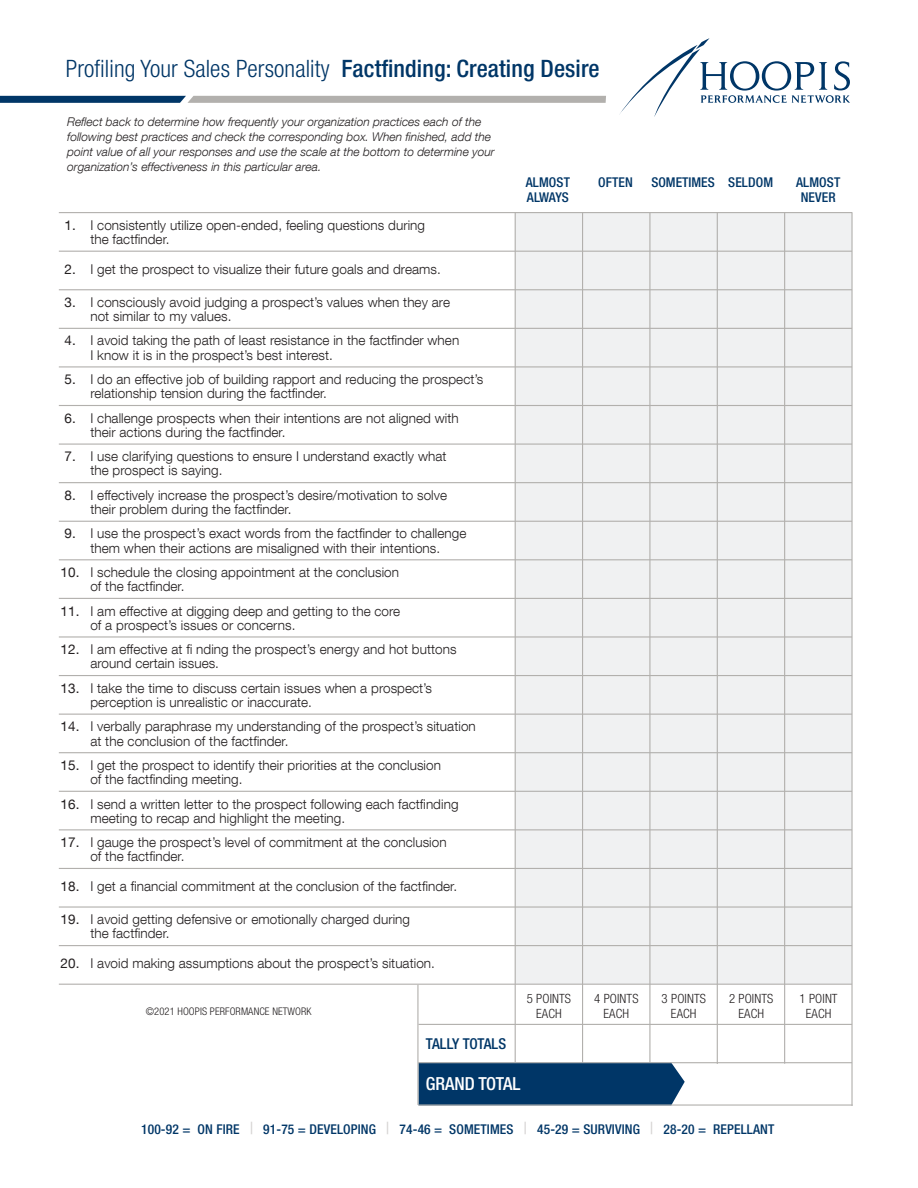
<style>
.page{position:relative;width:918px;height:1188px;background:#fff}
.page>*{position:absolute;margin:0;border:0;box-sizing:border-box;transform-origin:0 0}
.t1{font:300 condensed 24px "Helvetica Neue LT Com";letter-spacing:.005em;color:#003667}
.t2{font:500 condensed 18px "Helvetica Neue LT Com";color:#fff}
.sub_heading{font:500 condensed 15px "Helvetica Neue LT Com";letter-spacing:-.02em;color:#003667}
.t3{font:300 13.5px/14.2px "Helvetica Neue LT Com";letter-spacing:.005em;color:#231f20}
.sub_heading-2{font:500 condensed 13.5px "Helvetica Neue LT Com";letter-spacing:.01em;color:#003667}
.info{font:300 condensed 12.75px/15px "Helvetica Neue LT Com";letter-spacing:.01em;color:#231f20;text-align:center}
.t4{font:italic 300 12px/15px "Helvetica Neue LT Com";color:#231f20}
.info-2{font:300 condensed 10.5px "Helvetica Neue LT Com";letter-spacing:.01em;color:#231f20}
.s1{font-weight:500}
.s2{font-weight:400}
.s3{font-size:16.8px;color:#d6d4d3}
</style>
<div class="page">
<div style="left:515px;top:213px;width:337px;height:771px;background:#f0f1f2"></div>
<hr style="left:59px;top:251px;width:793px;height:1px;background:#b2b0ad">
<hr style="left:59px;top:289px;width:793px;height:1px;background:#b2b0ad">
<hr style="left:59px;top:328px;width:793px;height:1px;background:#b2b0ad">
<hr style="left:59px;top:366px;width:793px;height:1px;background:#b2b0ad">
<hr style="left:59px;top:405px;width:793px;height:1px;background:#b2b0ad">
<hr style="left:59px;top:444px;width:793px;height:1px;background:#b2b0ad">
<hr style="left:59px;top:482px;width:793px;height:1px;background:#b2b0ad">
<hr style="left:59px;top:521px;width:793px;height:1px;background:#b2b0ad">
<hr style="left:59px;top:559px;width:793px;height:1px;background:#b2b0ad">
<hr style="left:59px;top:598px;width:793px;height:1px;background:#b2b0ad">
<hr style="left:59px;top:636px;width:793px;height:2px;background:#b2b0ad">
<hr style="left:59px;top:675px;width:793px;height:1px;background:#b2b0ad">
<hr style="left:59px;top:714px;width:793px;height:1px;background:#b2b0ad">
<hr style="left:59px;top:752px;width:793px;height:1px;background:#b2b0ad">
<hr style="left:59px;top:791px;width:793px;height:1px;background:#b2b0ad">
<hr style="left:59px;top:829px;width:793px;height:1px;background:#b2b0ad">
<hr style="left:59px;top:868px;width:793px;height:1px;background:#b2b0ad">
<hr style="left:59px;top:906px;width:793px;height:2px;background:#b2b0ad">
<hr style="left:59px;top:945px;width:793px;height:1px;background:#b2b0ad">
<hr style="left:59px;top:984px;width:793px;height:1px;background:#b2b0ad">
<hr style="left:59px;top:212px;width:793px;height:1px;background:#b2b0ad">
<hr style="left:851px;top:212px;width:2px;height:894px;background:#b2b0ad">
<hr style="left:515px;top:212px;width:1px;height:850px;background:#b2b0ad">
<hr style="left:582px;top:212px;width:1px;height:852px;background:#b2b0ad">
<hr style="left:649px;top:213px;width:1px;height:850px;background:#b2b0ad">
<hr style="left:717px;top:212px;width:1px;height:852px;background:#b2b0ad">
<hr style="left:784px;top:212px;width:1px;height:852px;background:#b2b0ad">
<svg style="left:619px;top:38px;width:231px;height:79px"></svg>
<svg style="left:0;top:96px;width:606px;height:7px;background:#808e9b"></svg>
<div style="left:418px;top:1063px;width:267px;height:41px;background:#003667"></div>
<hr style="left:418px;top:1062px;width:434px;height:1px;background:#b2b0ad">
<hr style="left:418px;top:1024px;width:434px;height:1px;background:#b2b0ad">
<hr style="left:418px;top:1104px;width:435px;height:2px;background:#b2b0ad">
<hr style="left:417px;top:985px;width:1px;height:120px;background:#b2b0ad">
<p class="t1" style="left:66px;top:55px;width:535px">Profiling Your Sales Personality <span class="s1">Factfinding: Creating Desire</span></p>
<p class="t4" style="left:67px;top:114px;width:429px">Reflect back to determine how frequently your organization practices each of the following best practices and check the corresponding box. When finished, add the point value of all your responses and use the scale at the bottom to determine your organization’s effectiveness in this particular area.</p>
<p class="t3" style="left:90px;top:218px;width:336px;text-indent:-26px"><span class="s2">1.</span> I consistently utilize open-ended, feeling questions during the factfinder.</p>
<p class="t3" style="left:64px;top:262px;width:378px"><span class="s2">2.</span> I get the prospect to visualize their future goals and dreams.</p>
<p class="t3" style="left:90px;top:295px;width:361px;text-indent:-26px"><span class="s2">3.</span> I consciously avoid judging a prospect’s values when they are not similar to my values.</p>
<p class="t3" style="left:90px;top:333px;width:370px;text-indent:-26px"><span class="s2">4.</span> I avoid taking the path of least resistance in the factfinder when<br>I know it is in the prospect’s best interest.</p>
<p class="t3" style="left:90px;top:372px;width:394px;text-indent:-26px"><span class="s2">5.</span> I do an effective job of building rapport and reducing the prospect’s relationship tension during the factfinder.</p>
<p class="t3" style="left:90px;top:410px;width:370px;text-indent:-26px"><span class="s2">6.</span> I challenge prospects when their intentions are not aligned with their actions during the factfinder.</p>
<p class="t3" style="left:90px;top:449px;width:358px;text-indent:-26px"><span class="s2">7.</span> I use clarifying questions to ensure I understand exactly what the prospect is saying.</p>
<p class="t3" style="left:90px;top:488px;width:358px;text-indent:-26px"><span class="s2">8.</span> I effectively increase the prospect’s desire/motivation to solve their problem during the factfinder.</p>
<p class="t3" style="left:64px;top:526px;width:404px;text-align:center"><span class="s2">9.</span> I use the prospect’s exact words from the factfinder to challenge them when their actions are misaligned with their intentions.</p>
<p class="t3" style="left:90px;top:565px;width:310px;text-indent:-30px"><span class="s2">10.</span> I schedule the closing appointment at the conclusion of the factfinder.</p>
<p class="t3" style="left:90px;top:603px;width:311px;text-indent:-30px"><span class="s2">11.</span> I am effective at digging deep and getting to the core of a prospect’s issues or concerns.</p>
<p class="t3" style="left:90px;top:642px;width:368px;text-indent:-30px"><span class="s2">12.</span> I am effective at fi nding the prospect’s energy and hot buttons around certain issues.</p>
<p class="t3" style="left:90px;top:681px;width:343px;text-indent:-30px"><span class="s2">13.</span> I take the time to discuss certain issues when a prospect’s perception is unrealistic or inaccurate.</p>
<p class="t3" style="left:90px;top:719px;width:387px;text-indent:-30px"><span class="s2">14.</span> I verbally paraphrase my understanding of the prospect’s situation at the conclusion of the factfinder.</p>
<p class="t3" style="left:90px;top:758px;width:352px;text-indent:-30px"><span class="s2">15.</span> I get the prospect to identify their priorities at the conclusion of the factfinding meeting.</p>
<p class="t3" style="left:90px;top:796px;width:370px;text-indent:-30px"><span class="s2">16.</span> I send a written letter to the prospect following each factfinding meeting to recap and highlight the meeting.</p>
<p class="t3" style="left:90px;top:835px;width:358px;text-indent:-30px"><span class="s2">17.</span> I gauge the prospect’s level of commitment at the conclusion of the factfinder.</p>
<p class="t3" style="left:61px;top:879px;width:398px"><span class="s2">18.</span> I get a financial commitment at the conclusion of the factfinder.</p>
<p class="t3" style="left:90px;top:912px;width:321px;text-indent:-30px"><span class="s2">19.</span> I avoid getting defensive or emotionally charged during the factfinder.</p>
<p class="t3" style="left:61px;top:956px;width:376px"><span class="s2">20.</span> I avoid making assumptions about the prospect’s situation.</p>
<p class="info-2" style="left:146px;top:1005px;width:167px">©2021 HOOPIS PERFORMANCE NETWORK</p>
<p class="sub_heading-2" style="left:526px;top:174px;width:46px">ALMOST</p>
<p class="sub_heading-2" style="left:527px;top:189px;width:43px">ALWAYS</p>
<p class="sub_heading-2" style="left:598px;top:174px;width:36px">OFTEN</p>
<p class="sub_heading-2" style="left:651px;top:174px;width:65px">SOMETIMES</p>
<p class="sub_heading-2" style="left:728px;top:174px;width:46px">SELDOM</p>
<p class="sub_heading-2" style="left:796px;top:174px;width:46px">ALMOST</p>
<p class="sub_heading-2" style="left:801px;top:189px;width:37px">NEVER</p>
<p class="info" style="left:527px;top:991px;width:46px">5 POINTS<br>EACH</p>
<p class="info" style="left:594px;top:991px;width:46px">4 POINTS<br>EACH</p>
<p class="info" style="left:662px;top:991px;width:46px">3 POINTS<br>EACH</p>
<p class="info" style="left:729px;top:991px;width:46px">2 POINTS<br>EACH</p>
<p class="info" style="left:800px;top:991px;width:40px">1 POINT<br>EACH</p>
<p class="sub_heading" style="left:426px;top:1035px;width:82px">TALLY TOTALS</p>
<p class="t2" style="left:426px;top:1073px;width:96px">GRAND TOTAL</p>
<p class="sub_heading-2" style="left:141px;top:1121px;width:635px">100-92 = ON FIRE <span class="s3">|</span> 91-75 = DEVELOPING <span class="s3">|</span> 74-46 = SOMETIMES <span class="s3">|</span> 45-29 = SURVIVING <span class="s3">|</span> 28-20 = REPELLANT</p>
</div>
